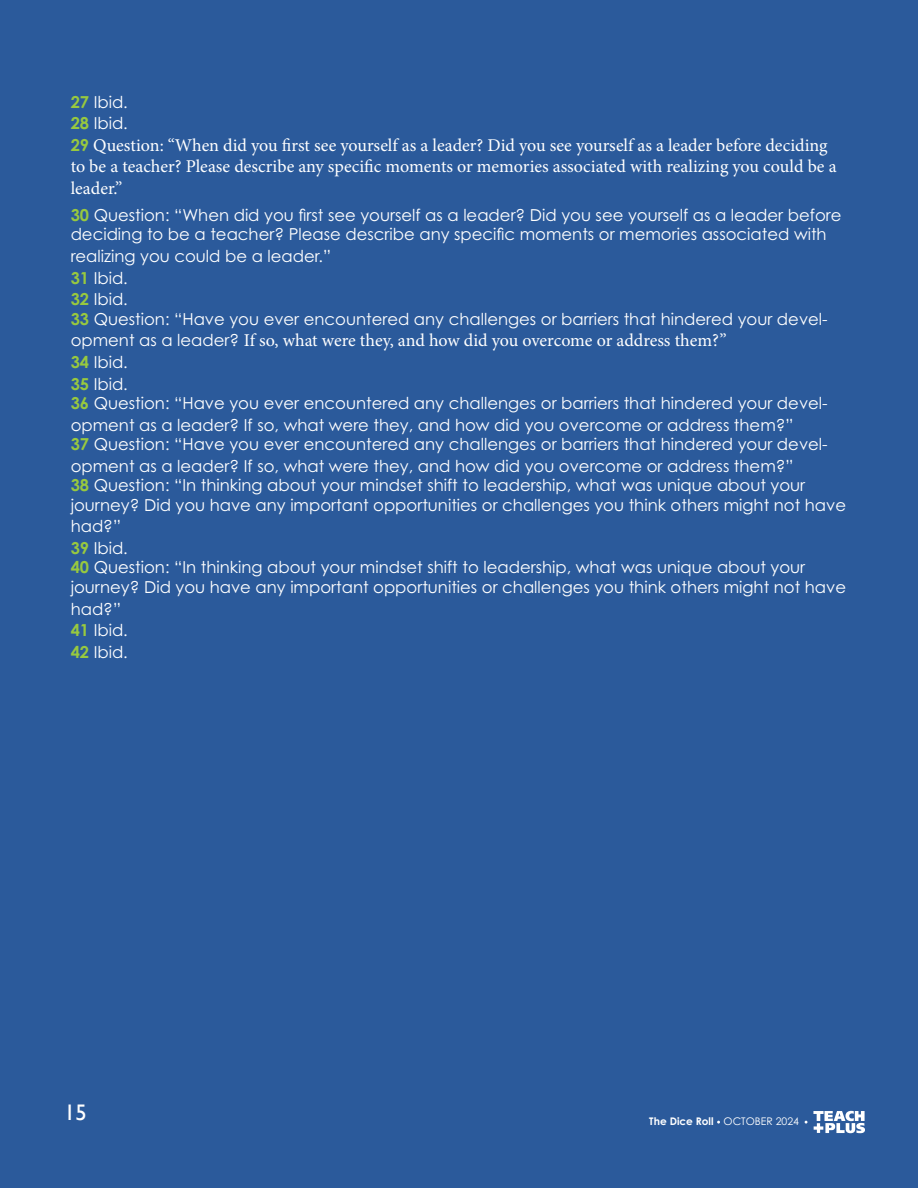
<style>
.page{position:relative;width:918px;height:1188px;background:#2b5a9b}
.page>*{position:absolute;margin:0;border:0;box-sizing:border-box;transform-origin:0 0}
.t1{font:22.5px "Gill Sans";color:#fff}
.t2{font:18px/21.6px "Minion Pro";color:#fff}
.t3{font:16.5px/21.6px "Century Gothic Pro";color:#fff}
.t4{font:700 10.5px "Century Gothic Pro";color:#fff}
.s1{font-weight:700;color:#98c93f}
.s2{font-family:"Century Gothic Pro";font-weight:700;font-size:16.5px;color:#98c93f}
.s3{font-family:"Century Gothic Pro";font-size:16.5px}
.s4{font-weight:400}
</style>
<div class="page">
<svg style="left:813px;top:1111px;width:52px;height:22px"></svg>
<p class="t3" style="left:71px;top:91px;width:59px"><span class="s1">27</span> Ibid.<br><span class="s1">28</span> Ibid.</p>
<p class="t2" style="left:71px;top:134px;width:767px"><span class="s2">29</span> Question: “When did you first see yourself as a leader? Did you see yourself as a leader before deciding to be a teacher? Please describe any specific moments or memories associated with realizing you could be a leader.”</p>
<p class="t3" style="left:71px;top:205px;width:772px;line-height:19.5px"><span class="s1">30</span> Question: “When did you first see yourself as a leader? Did you see yourself as a leader before deciding to be a teacher? Please describe any specific moments or memories associated with</p>
<p class="t3" style="left:71px;top:245px;width:262px">realizing you could be a leader.”<br><span class="s1">31</span> Ibid.<br><span class="s1">32</span> Ibid.</p>
<p class="t3" style="left:71px;top:308px;width:758px"><span class="s1">33</span> Question: “Have you ever encountered any challenges or barriers that hindered your devel-</p>
<p class="t2" style="left:71px;top:330px;width:657px"><span class="s3">opment as a leader?</span> If so, what were they, and how did you overcome or address them?”</p>
<p class="t3" style="left:71px;top:351px;width:59px"><span class="s1">34</span> Ibid.<br><span class="s1">35</span> Ibid.</p>
<p class="t3" style="left:71px;top:392px;width:758px"><span class="s1">36</span> Question: “Have you ever encountered any challenges or barriers that hindered your devel&shy;opment as a leader? If so, what were they, and how did you overcome or address them?”</p>
<p class="t3" style="left:71px;top:433px;width:758px"><span class="s1">37</span> Question: “Have you ever encountered any challenges or barriers that hindered your devel&shy;opment as a leader? If so, what were they, and how did you overcome or address them?”</p>
<p class="t3" style="left:71px;top:475px;width:777px;line-height:19.5px"><span class="s1">38</span> Question: “In thinking about your mindset shift to leadership, what was unique about your journey? Did you have any important opportunities or challenges you think others might not have</p>
<p class="t3" style="left:71px;top:515px;width:59px">had?”<br><span class="s1">39</span> Ibid.</p>
<p class="t3" style="left:71px;top:558px;width:777px;line-height:19.5px"><span class="s1">40</span> Question: “In thinking about your mindset shift to leadership, what was unique about your journey? Did you have any important opportunities or challenges you think others might not have</p>
<p class="t3" style="left:71px;top:598px;width:59px">had?”<br><span class="s1">41</span> Ibid.<br><span class="s1">42</span> Ibid.</p>
<h1 class="t1" style="left:64px;top:1099px;width:24px">15</h1>
<p class="t4" style="left:649px;top:1115px;width:151px">The Dice Roll <span class="s4">OCTOBER 2024</span></p>
</div>
